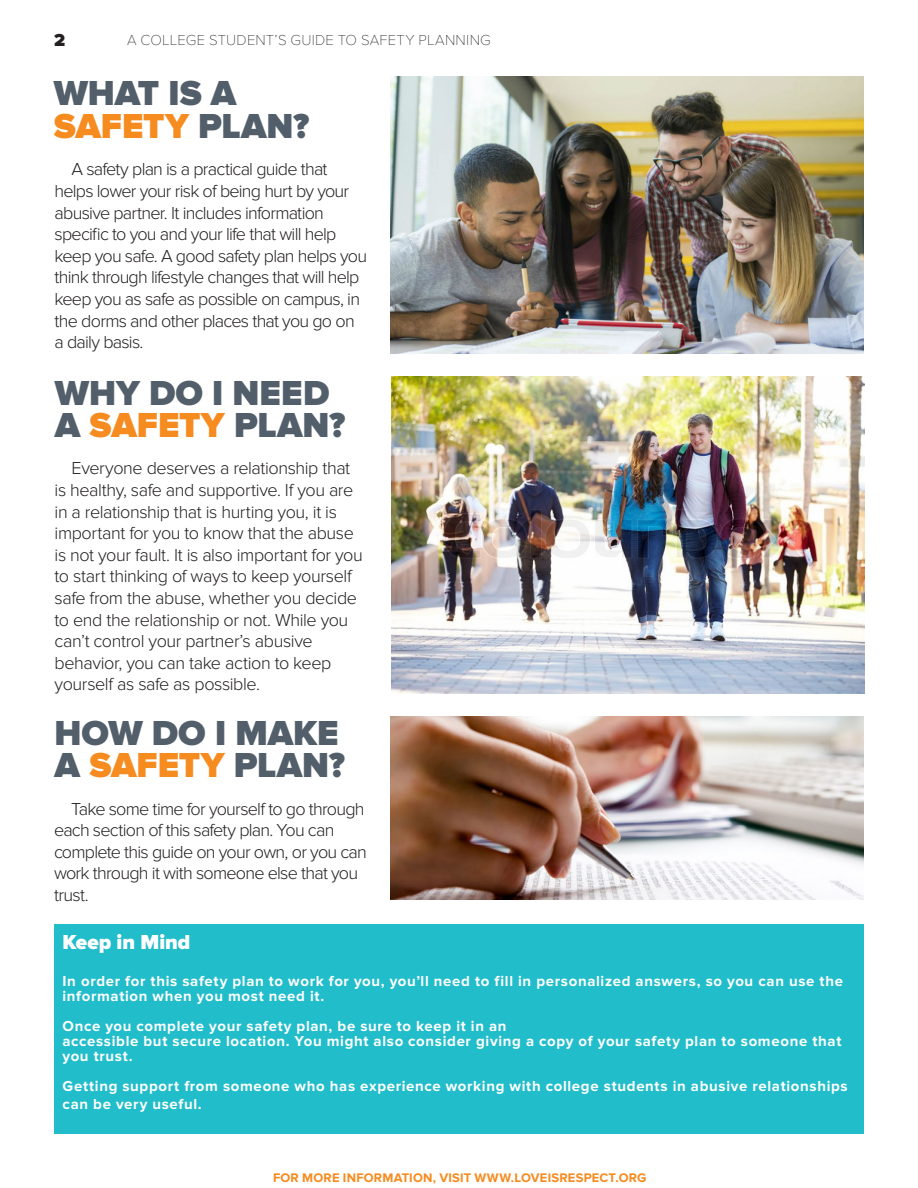
<style>
.page{position:relative;width:918px;height:1188px;background:#fff}
.page>*{position:absolute;margin:0;border:0;box-sizing:border-box;transform-origin:0 0}
.Deck_head{font:900 36px/32.7px "Proxima Nova";letter-spacing:-.005em;color:#525f6a}
.Subhead{font:900 21px "Proxima Nova";color:#fff}
.Body_styel_J{font:300 18px/21.6px "Proxima Nova";letter-spacing:-.035em;color:#231f20}
.t1{font:900 18px "Proxima Nova";color:#231f20}
.t2{font:700 15px/15px "Proxima Nova";letter-spacing:.045em;color:#fff}
.t3{font:100 15px "Proxima Nova T";letter-spacing:.015em;color:#231f20}
.Subhead-2{font:700 12.9px "Proxima Nova";letter-spacing:.015em;color:#f68b1f}
.s1{color:#f68b1f}
</style>
<div class="page">
<div style="left:54px;top:924px;width:810px;height:210px;background:#21bdcb"></div>
<img style="left:390px;top:77px;width:474px;height:276px">
<img style="left:391px;top:376px;width:474px;height:317px">
<img style="left:390px;top:716px;width:474px;height:183px">
<p class="t1" style="left:54px;top:29px;width:13px">2</p>
<p class="t3" style="left:127px;top:31px;width:365px">A COLLEGE STUDENT’S GUIDE TO SAFETY PLANNING</p>
<p class="Deck_head" style="left:54px;top:78px;width:257px">WHAT IS A<br><span class="s1">SAFETY</span> PLAN?</p>
<p class="Body_styel_J" style="left:55px;top:159px;width:314px;text-indent:17px">A safety plan is a practical guide that helps lower your risk of being hurt by your abusive partner. It includes information specific to you and your life that will help keep you safe. A good safety plan helps you think through lifestyle changes that will help keep you as safe as possible on campus, in the dorms and other places that you go on a daily basis.</p>
<p class="Deck_head" style="left:55px;top:377px;width:292px">WHY DO I NEED<br>A <span class="s1">SAFETY</span> PLAN?</p>
<p class="Body_styel_J" style="left:55px;top:458px;width:310px;text-indent:17px">Everyone deserves a relationship that is healthy, safe and supportive. If you are in a relationship that is hurting you, it is important for you to know that the abuse is not your fault. It is also important for you to start thinking of ways to keep yourself safe from the abuse, whether you decide to end the relationship or not. While you can’t control your partner’s abusive behavior, you can take action to keep yourself as safe as possible.</p>
<p class="Deck_head" style="left:55px;top:717px;width:292px">HOW DO I MAKE<br>A <span class="s1">SAFETY</span> PLAN?</p>
<p class="Body_styel_J" style="left:54px;top:798px;width:314px;text-indent:17px">Take some time for yourself to go through each section of this safety plan. You can complete this guide on your own, or you can work through it with someone else that you trust.</p>
<p class="Subhead" style="left:63px;top:930px;width:129px">Keep in Mind</p>
<p class="t2" style="left:63px;top:974px;width:782px">In order for this safety plan to work for you, you’ll need to fill in personalized answers, so you can use the information when you most need it.</p>
<p class="t2" style="left:63px;top:1019px;width:446px">Once you complete your safety plan, be sure to keep it in an</p>
<p class="t2" style="left:63px;top:1034px;width:780px">accessible but secure location. You might also consider giving a copy of your safety plan to someone that you trust.</p>
<p class="t2" style="left:63px;top:1077px;width:787px;line-height:18px">Getting support from someone who has experience working with college students in abusive relationships can be very useful.</p>
<p class="Subhead-2" style="left:273px;top:1170px;width:375px">FOR MORE INFORMATION, VISIT WWW.LOVEISRESPECT.ORG</p>
</div>
